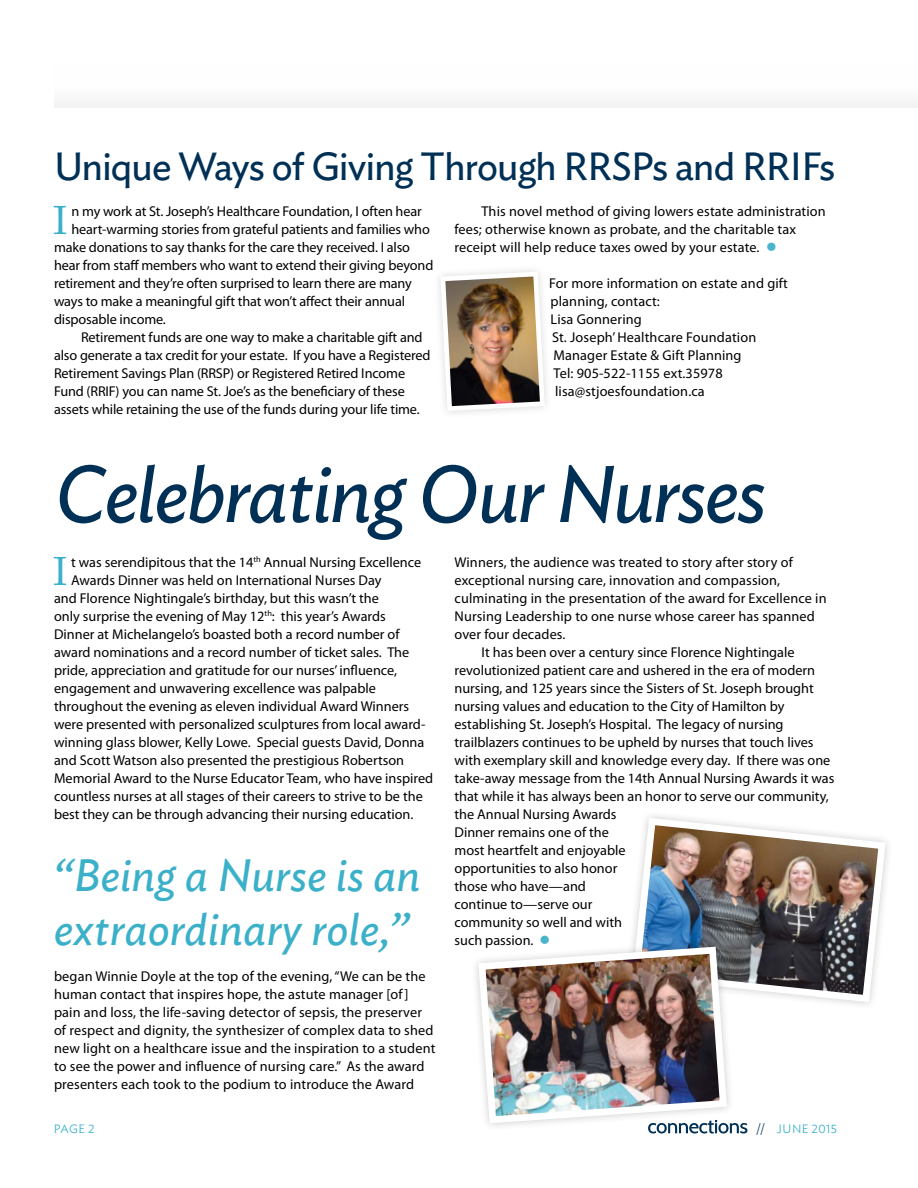
<style>
.page{position:relative;width:918px;height:1188px;background:#fff}
.page>*{position:absolute;margin:0;border:0;box-sizing:border-box;transform-origin:0 0}
.t1{font:italic 79.5px "Ideal Sans";letter-spacing:-.02em;color:#003055}
.t2{font:italic 45px/54px "Ideal Sans";letter-spacing:.01em;color:#3bb0c9}
.t3{font:39.6px "Adobe Caslon Pro";color:#3bb0c9}
.t4{font:39px "Ideal Sans";letter-spacing:-.02em;color:#003055}
.t5{font:14.25px/18px "Myriad Pro";color:#000}
.t6{font:300 12px "Ideal Sans";letter-spacing:.035em;color:#3bb0c9}
.s1{color:#4ab4cb}
.s2{color:#003055}
</style>
<div class="page">
<svg style="left:648px;top:1123px;width:99px;height:10px"></svg>
<img style="left:438px;top:270px;width:109px;height:143px">
<img style="left:633px;top:815px;width:255px;height:190px">
<div style="left:470px;top:939px;width:265px;height:192px;background:#000;opacity:.2"></div>
<img style="left:475px;top:943px;width:255px;height:184px">
<h3 class="t4" style="left:54px;top:137px;width:783px">Unique Ways of Giving Through RRSPs and RRIFs</h3>
<h3 class="t3" style="left:53px;top:197px;width:16px">I</h3>
<p class="t5" style="left:71px;top:202px;width:352px">n my work at St. Joseph’s Healthcare Foundation, I often hear</p>
<p class="t5" style="left:71px;top:220px;width:360px">heart-warming stories from grateful patients and families who</p>
<p class="t5" style="left:54px;top:238px;width:358px">make donations to say thanks for the care they received. I also</p>
<p class="t5" style="left:54px;top:256px;width:381px">hear from staff members who want to extend their giving beyond</p>
<p class="t5" style="left:54px;top:274px;width:359px">retirement and they’re often surprised to learn there are many</p>
<p class="t5" style="left:54px;top:292px;width:353px">ways to make a meaningful gift that won’t affect their annual</p>
<p class="t5" style="left:54px;top:310px;width:113px">disposable income.</p>
<p class="t5" style="left:81px;top:328px;width:343px">Retirement funds are one way to make a charitable gift and</p>
<p class="t5" style="left:54px;top:346px;width:378px">also generate a tax credit for your estate. If you have a Registered</p>
<p class="t5" style="left:54px;top:364px;width:353px">Retirement Savings Plan (RRSP) or Registered Retired Income</p>
<p class="t5" style="left:54px;top:382px;width:352px">Fund (RRIF) you can name St. Joe’s as the beneficiary of these</p>
<p class="t5" style="left:54px;top:400px;width:367px">assets while retaining the use of the funds during your life time.</p>
<p class="t5" style="left:455px;top:202px;width:373px;text-indent:27px">This novel method of giving lowers estate administration fees; otherwise known as probate, and the charitable tax receipt will help reduce taxes owed by your estate. <span class="s1">●</span></p>
<p class="t5" style="left:549px;top:274px;width:241px">For more information on estate and gift</p>
<p class="t5" style="left:551px;top:292px;width:111px">planning, contact:</p>
<p class="t5" style="left:551px;top:310px;width:93px">Lisa Gonnering</p>
<p class="t5" style="left:552px;top:328px;width:206px">St. Joseph’ Healthcare Foundation</p>
<p class="t5" style="left:554px;top:346px;width:190px">Manager Estate &amp; Gift Planning</p>
<p class="t5" style="left:554px;top:364px;width:171px">Tel: 905-522-1155 ext.35978</p>
<p class="t5" style="left:555px;top:382px;width:151px">lisa@stjoesfoundation.ca</p>
<h1 class="t1" style="left:54px;top:434px;width:714px">Celebrating Our Nurses</h1>
<h3 class="t3" style="left:53px;top:548px;width:16px">I</h3>
<p class="t5" style="left:71px;top:553px;width:352px">t was serendipitous that the 14<sup>th</sup> Annual Nursing Excellence</p>
<p class="t5" style="left:71px;top:571px;width:312px">Awards Dinner was held on International Nurses Day</p>
<p class="t5" style="left:54px;top:589px;width:326px">and Florence Nightingale’s birthday, but this wasn’t the</p>
<p class="t5" style="left:54px;top:607px;width:333px">only surprise the evening of May 12<sup>th</sup>: this year’s Awards</p>
<p class="t5" style="left:54px;top:625px;width:347px">Dinner at Michelangelo’s boasted both a record number of</p>
<p class="t5" style="left:54px;top:643px;width:357px">award nominations and a record number of ticket sales. The</p>
<p class="t5" style="left:54px;top:661px;width:345px">pride, appreciation and gratitude for our nurses’ influence,</p>
<p class="t5" style="left:54px;top:679px;width:324px">engagement and unwavering excellence was palpable</p>
<p class="t5" style="left:54px;top:697px;width:357px">throughout the evening as eleven individual Award Winners</p>
<p class="t5" style="left:54px;top:715px;width:373px">were presented with personalized sculptures from local award-</p>
<p class="t5" style="left:54px;top:733px;width:372px">winning glass blower, Kelly Lowe. Special guests David, Donna</p>
<p class="t5" style="left:54px;top:751px;width:352px">and Scott Watson also presented the prestigious Robertson</p>
<p class="t5" style="left:54px;top:769px;width:381px">Memorial Award to the Nurse Educator Team, who have inspired</p>
<p class="t5" style="left:54px;top:787px;width:370px">countless nurses at all stages of their careers to strive to be the</p>
<p class="t5" style="left:54px;top:805px;width:361px">best they can be through advancing their nursing education.</p>
<h2 class="t2" style="left:54px;top:845px;width:368px">“Being a Nurse is an extraordinary role,”</h2>
<p class="t5" style="left:54px;top:967px;width:383px">began Winnie Doyle at the top of the evening, “We can be the human contact that inspires hope, the astute manager [of] pain and loss, the life-saving detector of sepsis, the preserver of respect and dignity, the synthesizer of complex data to shed new light on a healthcare issue and the inspiration to a student to see the power and influence of nursing care.” As the award presenters each took to the podium to introduce the Award</p>
<p class="t5" style="left:455px;top:553px;width:340px">Winners, the audience was treated to story after story of</p>
<p class="t5" style="left:455px;top:571px;width:327px">exceptional nursing care, innovation and compassion,</p>
<p class="t5" style="left:455px;top:589px;width:374px">culminating in the presentation of the award for Excellence in</p>
<p class="t5" style="left:455px;top:607px;width:362px">Nursing Leadership to one nurse whose career has spanned</p>
<p class="t5" style="left:455px;top:625px;width:113px">over four decades.</p>
<p class="t5" style="left:482px;top:643px;width:315px">It has been over a century since Florence Nightingale</p>
<p class="t5" style="left:455px;top:661px;width:362px">revolutionized patient care and ushered in the era of modern</p>
<p class="t5" style="left:455px;top:679px;width:361px">nursing, and 125 years since the Sisters of St. Joseph brought</p>
<p class="t5" style="left:455px;top:697px;width:332px">nursing values and education to the City of Hamilton by</p>
<p class="t5" style="left:455px;top:715px;width:331px">establishing St. Joseph’s Hospital. The legacy of nursing</p>
<p class="t5" style="left:455px;top:733px;width:361px">trailblazers continues to be upheld by nurses that touch lives</p>
<p class="t5" style="left:455px;top:751px;width:377px">with exemplary skill and knowledge every day. If there was one</p>
<p class="t5" style="left:455px;top:769px;width:381px">take-away message from the 14th Annual Nursing Awards it was</p>
<p class="t5" style="left:455px;top:787px;width:376px">that while it has always been an honor to serve our community,</p>
<p class="t5" style="left:455px;top:805px;width:164px">the Annual Nursing Awards</p>
<p class="t5" style="left:455px;top:823px;width:156px">Dinner remains one of the</p>
<p class="t5" style="left:455px;top:841px;width:173px">most heartfelt and enjoyable</p>
<p class="t5" style="left:455px;top:859px;width:164px">opportunities to also honor</p>
<p class="t5" style="left:455px;top:877px;width:133px">those who have—and</p>
<p class="t5" style="left:455px;top:895px;width:139px">continue to—serve our</p>
<p class="t5" style="left:455px;top:913px;width:169px">community so well and with</p>
<p class="t5" style="left:455px;top:931px;width:97px">such passion. <span class="s1">●</span></p>
<p class="t6" style="left:54px;top:1120px;width:42px">PAGE 2</p>
<p class="t6" style="left:757px;top:1120px;width:82px"><span class="s2">//</span> JUNE 2015</p>
</div>
